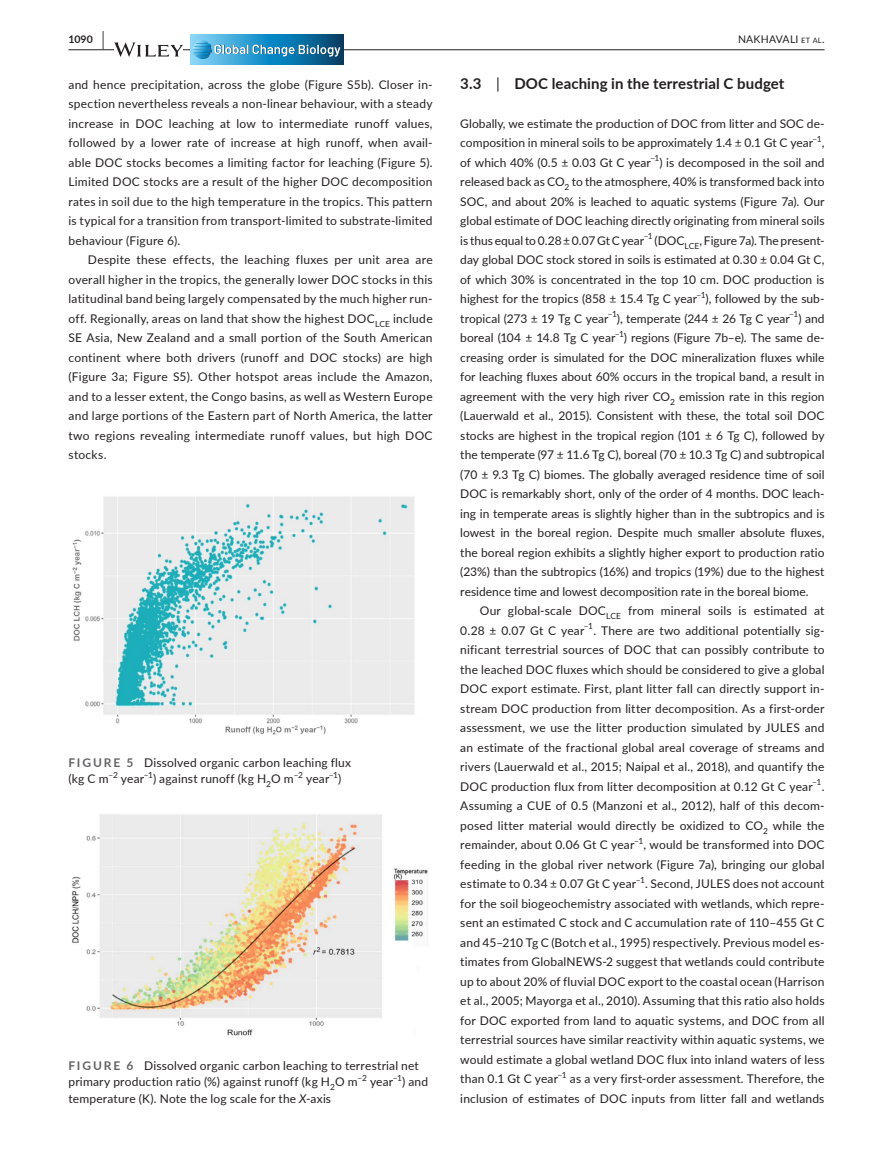
<style>
.page{position:relative;width:893px;height:1174px;background:#fff}
.page>*{position:absolute;margin:0;border:0;box-sizing:border-box;transform-origin:0 0}
.t1{font:700 15px "Lato";letter-spacing:.01em;color:#231f20}
.t2{font:12px/19.5px "Lato";letter-spacing:.01em;color:#231f20;text-align:justify}
.t3{font:10.5px "Lato";letter-spacing:.025em;color:#231f20}
.t4{font:700 10.5px "Lato";color:#231f20}
.t5{font:8.4px "Lato";color:#231f20}
.s1{font-size:19.5px}
.s2{font-size:7.35px}
.s3{font-weight:400}
.s4{font-weight:700;color:#636366}
.s5{font-style:italic}
</style>
<div class="page">
<hr style="left:68px;top:49px;width:756px;height:1px;background:#231f20">
<svg style="left:114px;top:42px;width:69px;height:15px"></svg>
<svg style="left:191px;top:64px;width:153px;height:1px"></svg>
<svg style="left:191px;top:35px;width:153px;height:29px;background:#298aba"></svg>
<svg style="left:192px;top:40px;width:149px;height:19px;background:#4799c2"></svg>
<img style="left:72px;top:496px;width:343px;height:238px">
<img style="left:72px;top:814px;width:356px;height:222px">
<p class="t4" style="left:68px;top:31px;width:37px">1090 <span class="s1">|</span></p>
<p class="t3" style="left:738px;top:31px;width:88px">NAKHAVALI <span class="s2">et al</span>.</p>
<p class="t2" style="left:68px;top:74px;width:366px">and hence precipitation, across the globe (Figure S5b). Closer in&shy;spection nevertheless reveals a non-linear behaviour, with a steady increase in DOC leaching at low to intermediate runoff values, followed by a lower rate of increase at high runoff, when avail&shy;able DOC stocks becomes a limiting factor for leaching (Figure 5).<br>Limited DOC stocks are a result of the higher DOC decomposition rates in soil due to the high temperature in the tropics. This pattern is typical for a transition from transport-limited to substrate-limited behaviour (Figure 6).</p>
<p class="t2" style="left:68px;top:249px;width:366px;text-indent:20px">Despite these effects, the leaching fluxes per unit area are overall higher in the tropics, the generally lower DOC stocks in this latitudinal band being largely compensated by the much higher run&shy;off. Regionally, areas on land that show the highest DOC<sub>LCE</sub> include SE Asia, New Zealand and a small portion of the South American continent where both drivers (runoff and DOC stocks) are high (Figure 3a; Figure S5). Other hotspot areas include the Amazon, and to a lesser extent, the Congo basins, as well as Western Europe and large portions of the Eastern part of North America, the latter two regions revealing intermediate runoff values, but high DOC stocks.</p>
<p class="t1" style="left:460px;top:72px;width:326px">3.3 <span class="s3">|</span> DOC leaching in the terrestrial C budget</p>
<p class="t2" style="left:460px;top:113px;width:366px">Globally, we estimate the production of DOC from litter and SOC de&shy;composition in mineral soils to be approximately 1.4 ± 0.1 Gt C year</p>
<p class="t5" style="left:812px;top:133px;width:11px">−1</p>
<p class="t2" style="left:822px;top:132px;width:4px">,</p>
<p class="t2" style="left:460px;top:152px;width:192px">of which 40% (0.5 ± 0.03 Gt C year</p>
<p class="t5" style="left:650px;top:152px;width:11px">−1</p>
<p class="t2" style="left:460px;top:152px;width:366px;text-indent:199px">) is decomposed in the soil and released back as CO<sub>2</sub> to the atmosphere, 40% is transformed back into SOC, and about 20% is leached to aquatic systems (Figure 7a). Our global estimate of DOC leaching directly originating from mineral soils is thus equal to 0.28±0.07GtCyear</p>
<p class="t5" style="left:644px;top:230px;width:11px">−1</p>
<p class="t2" style="left:460px;top:230px;width:366px;text-indent:194px">(DOC<sub>LCE</sub>, Figure 7a). The present&shy;day global DOC stock stored in soils is estimated at 0.30 ± 0.04 Gt C, of which 30% is concentrated in the top 10 cm. DOC production is highest for the tropics (858 ± 15.4 Tg C year</p>
<p class="t5" style="left:696px;top:289px;width:11px">−1</p>
<p class="t2" style="left:706px;top:288px;width:120px">), followed by the sub-</p>
<p class="t2" style="left:460px;top:308px;width:150px">tropical (273 ± 19 Tg C year</p>
<p class="t5" style="left:608px;top:308px;width:11px">−1</p>
<p class="t2" style="left:617px;top:308px;width:174px">), temperate (244 ± 26 Tg C year</p>
<p class="t5" style="left:789px;top:308px;width:11px">−1</p>
<p class="t2" style="left:798px;top:308px;width:28px">) and</p>
<p class="t2" style="left:460px;top:327px;width:157px">boreal (104 ± 14.8 Tg C year</p>
<p class="t5" style="left:615px;top:328px;width:11px">−1</p>
<p class="t2" style="left:460px;top:327px;width:366px;text-indent:164px">) regions (Figure 7b–e). The same de&shy;creasing order is simulated for the DOC mineralization fluxes while for leaching fluxes about 60% occurs in the tropical band, a result in agreement with the very high river CO<sub>2</sub> emission rate in this region (Lauerwald et al., 2015). Consistent with these, the total soil DOC stocks are highest in the tropical region (101 ± 6 Tg C), followed by the temperate (97 ± 11.6 Tg C), boreal (70 ± 10.3 Tg C) and subtropical (70 ± 9.3 Tg C) biomes. The globally averaged residence time of soil DOC is remarkably short, only of the order of 4 months. DOC leach&shy;ing in temperate areas is slightly higher than in the subtropics and is lowest in the boreal region. Despite much smaller absolute fluxes, the boreal region exhibits a slightly higher export to production ratio (23%) than the subtropics (16%) and tropics (19%) due to the highest residence time and lowest decomposition rate in the boreal biome.</p>
<p class="t2" style="left:460px;top:600px;width:366px;text-indent:20px">Our global-scale DOC<sub>LCE</sub> from mineral soils is estimated at<br>0.28 ± 0.07 Gt C year</p>
<p class="t5" style="left:584px;top:620px;width:11px">−1</p>
<p class="t2" style="left:460px;top:620px;width:366px;text-indent:133px">. There are two additional potentially sig&shy;nificant terrestrial sources of DOC that can possibly contribute to the leached DOC fluxes which should be considered to give a global DOC export estimate. First, plant litter fall can directly support in&shy;stream DOC production from litter decomposition. As a first-order assessment, we use the litter production simulated by JULES and an estimate of the fractional global areal coverage of streams and rivers (Lauerwald et al., 2015; Naipal et al., 2018), and quantify the DOC production flux from litter decomposition at 0.12 Gt C year</p>
<p class="t2" style="left:68px;top:753px;width:284px;line-height:16.5px"><span class="s4">FIGURE 5</span> Dissolved organic carbon leaching flux (kgCm</p>
<p class="t5" style="left:109px;top:768px;width:11px">−2</p>
<p class="t5" style="left:144px;top:768px;width:11px">−1</p>
<p class="t2" style="left:153px;top:768px;width:142px">) against runoff (kg H<sub>2</sub>O m</p>
<p class="t5" style="left:294px;top:768px;width:11px">−2</p>
<p class="t5" style="left:329px;top:768px;width:11px">−1</p>
<p class="t2" style="left:338px;top:768px;width:5px">)</p>
<p class="t2" style="left:121px;top:768px;width:25px">year</p>
<p class="t2" style="left:306px;top:768px;width:25px">year</p>
<p class="t5" style="left:812px;top:776px;width:11px">−1</p>
<p class="t2" style="left:460px;top:776px;width:366px;text-indent:361px">.<br>Assuming a CUE of 0.5 (Manzoni et al., 2012), half of this decom&shy;posed litter material would directly be oxidized to CO<sub>2</sub> while the remainder, about 0.06 Gt C year</p>
<p class="t5" style="left:634px;top:835px;width:11px">−1</p>
<p class="t2" style="left:460px;top:834px;width:366px;text-indent:183px">, would be transformed into DOC feeding in the global river network (Figure 7a), bringing our global estimate to 0.34 ± 0.07 Gt C year</p>
<p class="t5" style="left:636px;top:874px;width:11px">−1</p>
<p class="t2" style="left:460px;top:873px;width:366px;text-indent:185px">. Second, JULES does not account for the soil biogeochemistry associated with wetlands, which repre&shy;sent an estimated C stock and C accumulation rate of 110–455 Gt C and 45–210 Tg C (Botch et al., 1995) respectively. Previous model es&shy;timates from GlobalNEWS-2 suggest that wetlands could contribute up to about 20% of fluvial DOC export to the coastal ocean (Harrison et al., 2005; Mayorga et al., 2010). Assuming that this ratio also holds for DOC exported from land to aquatic systems, and DOC from all terrestrial sources have similar reactivity within aquatic systems, we would estimate a global wetland DOC flux into inland waters of less than 0.1 Gt C year<sup>−1</sup> as a very first-order assessment. Therefore, the inclusion of estimates of DOC inputs from litter fall and wetlands</p>
<p class="t2" style="left:68px;top:1056px;width:352px;line-height:16.5px"><span class="s4">FIGURE 6</span> Dissolved organic carbon leaching to terrestrial net primary production ratio (%) against runoff (kg H<sub>2</sub>O m</p>
<p class="t5" style="left:358px;top:1072px;width:11px">−2</p>
<p class="t5" style="left:393px;top:1072px;width:11px">−1</p>
<p class="t2" style="left:402px;top:1071px;width:28px">) and</p>
<p class="t2" style="left:370px;top:1071px;width:25px">year</p>
<p class="t2" style="left:68px;top:1088px;width:264px">temperature (K). Note the log scale for the <span class="s5">X</span>-axis</p>
</div>
